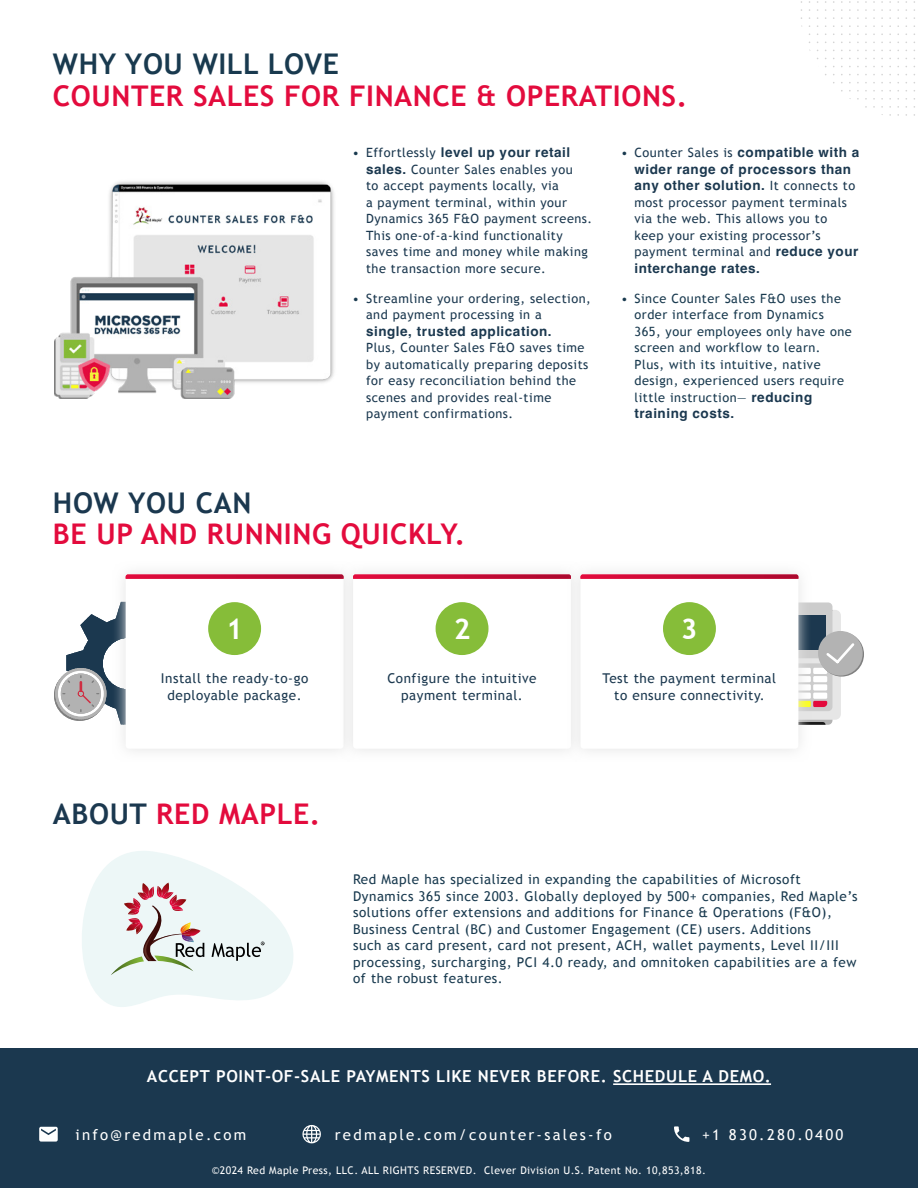
<style>
.page{position:relative;width:918px;height:1188px;background:#fff}
.page>*{position:absolute;margin:0;border:0;box-sizing:border-box;transform-origin:0 0}
.t1{font:700 28.5px "Trebuchet MS";letter-spacing:.02em;color:#e30b3d}
.t2{font:700 28.5px "Trebuchet MS";letter-spacing:.02em;color:#193a4f}
.t3{font:700 28.5px "Trebuchet MS";letter-spacing:.02em;color:#1b384f}
.t4{font:700 28.5px "Trebuchet MS";color:#fff}
.t5{font:700 16.5px "Trebuchet MS";letter-spacing:.04em;color:#fff}
.t6{font:15px "Trebuchet MS";letter-spacing:.15em;color:#fff}
.t7{font:13.5px/16.5px "Trebuchet MS";letter-spacing:.04em;color:#193a4f}
.t8{font:700 13.5px/16.5px "Helvetica";letter-spacing:.04em;color:#1b384f}
.t9{font:13.5px/16.5px "Trebuchet MS";letter-spacing:.04em;color:#1b384f;text-align:center}
.t10{font:12.75px/16.5px "Trebuchet MS";letter-spacing:.04em;color:#1b384f}
.t11{font:12.75px/16.5px "Trebuchet MS";letter-spacing:.04em;color:#193a4f}
.t12{font:10.5px "Trebuchet MS";letter-spacing:.04em;color:#fff}
.s1{font-family:"Trebuchet MS";font-weight:400;font-size:12.75px;color:#193a4f}
.s2{font-family:"Trebuchet MS";font-weight:400;font-size:12.75px}
.s3{font-family:"Helvetica";font-weight:700;font-size:13.5px}
.s4{color:#193a4f}
.s5{font-family:"Helvetica";font-weight:700;font-size:13.5px;color:#1b384f}
.s6{color:#1b384f}
</style>
<div class="page">
<div style="left:0;top:1048px;width:918px;height:140px;background:#1b384f"></div>
<hr style="left:613px;top:1083px;width:158px;height:2px;background:#fff">
<svg style="left:39px;top:1127px;width:19px;height:15px"></svg>
<svg style="left:302px;top:1125px;width:19px;height:18px"></svg>
<svg style="left:674px;top:1126px;width:15px;height:16px"></svg>
<div style="left:767px;top:610px;width:74px;height:110px;background:#e6e6e6;border-radius:6px"></div>
<div style="left:776px;top:602px;width:56px;height:56px;background:#ccc;border-radius:4px"></div>
<div style="left:776px;top:663px;width:56px;height:48px;background:#ccc;border-radius:4px"></div>
<div style="left:783px;top:615px;width:42px;height:35px;background:#1c384f"></div>
<svg style="left:812px;top:722px;width:14px;height:3px"></svg>
<div style="left:813px;top:668px;width:14px;height:6px;background:#fff"></div>
<div style="left:813px;top:676px;width:14px;height:6px;background:#fff"></div>
<div style="left:813px;top:684px;width:14px;height:7px;background:#fff"></div>
<div style="left:813px;top:693px;width:14px;height:6px;background:#fff"></div>
<svg style="left:813px;top:701px;width:14px;height:6px"></svg>
<svg style="left:819px;top:632px;width:45px;height:45px"></svg>
<div style="left:818px;top:631px;width:45px;height:45px;background:#b3b3b3;border-radius:50%"></div>
<svg style="left:826px;top:643px;width:29px;height:21px"></svg>
<svg style="left:54px;top:614px;width:58px;height:107px"></svg>
<img style="left:54px;top:181px;width:280px;height:217px">
<svg style="left:801px;top:1px;width:114px;height:115px"></svg>
<svg style="left:82px;top:851px;width:211px;height:156px"></svg>
<svg style="left:112px;top:572px;width:227px;height:179px;fill:#f4f4f4"></svg>
<div style="left:126px;top:574px;width:218px;height:175px;background:#fff;border-radius:3px"></div>
<svg style="left:126px;top:574px;width:214px;height:5px"></svg>
<div style="left:208px;top:602px;width:53px;height:53px;background:#86bd39;border-radius:50%"></div>
<div style="left:340px;top:561px;width:245px;height:201px;background:#f9f9f9"></div>
<div style="left:353px;top:574px;width:218px;height:175px;background:#fff;border-radius:3px"></div>
<svg style="left:353px;top:574px;width:214px;height:5px"></svg>
<div style="left:436px;top:602px;width:53px;height:53px;background:#86bd39;border-radius:50%"></div>
<svg style="left:567px;top:572px;width:245px;height:179px;fill:#f3f3f2"></svg>
<div style="left:581px;top:574px;width:217px;height:175px;background:#fff;border-radius:3px"></div>
<svg style="left:581px;top:574px;width:217px;height:5px"></svg>
<div style="left:663px;top:602px;width:53px;height:53px;background:#86bd39;border-radius:50%"></div>
<h1 class="t2" style="left:53px;top:46px;width:288px">WHY YOU WILL LOVE</h1>
<h1 class="t1" style="left:53px;top:78px;width:636px">COUNTER SALES FOR FINANCE &amp; OPERATIONS.</h1>
<p class="t8" style="left:353px;top:146px;width:219px"><span class="s1">•</span> <span class="s2">Effortlessly</span> level up your retail</p>
<p class="t10" style="left:366px;top:161px;width:228px"><span class="s3">sales.</span> Counter Sales enables you<br>to accept payments locally, via<br>a payment terminal, within your<br>Dynamics 365 F&amp;O payment screens.<br>This one-of-a-kind functionality saves time and money while making the transaction more secure.</p>
<p class="t10" style="left:366px;top:290px;width:226px;text-indent:-14px"><span class="s4">•</span> Streamline your ordering, selection, and payment processing in a</p>
<p class="t8" style="left:366px;top:324px;width:187px">single, trusted application.</p>
<p class="t10" style="left:366px;top:340px;width:224px">Plus, Counter Sales F&amp;O saves time by automatically preparing deposits for easy reconciliation behind the scenes and provides real-time payment confirmations.</p>
<p class="t8" style="left:635px;top:146px;width:226px;text-indent:-14px"><span class="s1">•</span> <span class="s2">Counter Sales is</span> compatible with a wider range of processors than any other solution. <span class="s2">It connects to</span></p>
<p class="t10" style="left:634px;top:194px;width:225px">most processor payment terminals via the web. This allows you to keep your existing processor’s payment terminal and <span class="s3">reduce your</span></p>
<p class="t8" style="left:634px;top:261px;width:127px">interchange rates.</p>
<p class="t11" style="left:635px;top:290px;width:219px;text-indent:-14px">• Since Counter Sales F&amp;O uses the order interface from Dynamics<br>365, your employees only have one screen and workflow to learn.<br>Plus, with its intuitive, native design, experienced users require little instruction— <span class="s5">reducing</span></p>
<p class="t8" style="left:635px;top:407px;width:101px">training costs.</p>
<h1 class="t3" style="left:53px;top:485px;width:200px">HOW YOU CAN</h1>
<h1 class="t1" style="left:53px;top:516px;width:414px">BE UP AND RUNNING QUICKLY.</h1>
<h1 class="t4" style="left:226px;top:611px;width:18px">1</h1>
<p class="t9" style="left:161px;top:671px;width:149px">Install the ready-to-go deployable package.</p>
<h1 class="t4" style="left:454px;top:611px;width:18px">2</h1>
<p class="t9" style="left:387px;top:671px;width:151px">Configure the intuitive payment terminal.</p>
<h1 class="t4" style="left:681px;top:611px;width:18px">3</h1>
<p class="t9" style="left:603px;top:671px;width:175px">Test the payment terminal to ensure connectivity.</p>
<h1 class="t1" style="left:53px;top:796px;width:269px"><span class="s6">ABOUT</span> RED MAPLE.</h1>
<p class="t7" style="left:353px;top:872px;width:506px">Red Maple has specialized in expanding the capabilities of Microsoft Dynamics 365 since 2003. Globally deployed by 500+ companies, Red Maple’s solutions offer extensions and additions for Finance &amp; Operations (F&amp;O), Business Central (BC) and Customer Engagement (CE) users. Additions<br>such as card present, card not present, ACH, wallet payments, Level II/III processing, surcharging, PCI 4.0 ready, and omnitoken capabilities are a few of the robust features.</p>
<p class="t5" style="left:147px;top:1066px;width:626px">ACCEPT POINT-OF-SALE PAYMENTS LIKE NEVER BEFORE. SCHEDULE A DEMO.</p>
<p class="t6" style="left:76px;top:1126px;width:172px">info@redmaple.com</p>
<p class="t6" style="left:335px;top:1126px;width:278px">redmaple.com/counter-sales-fo</p>
<p class="t6" style="left:702px;top:1126px;width:143px">+1 830.280.0400</p>
<p class="t12" style="left:212px;top:1164px;width:495px">©2024 Red Maple Press, LLC. ALL RIGHTS RESERVED. Clever Division U.S. Patent No. 10,853,818.</p>
</div>
